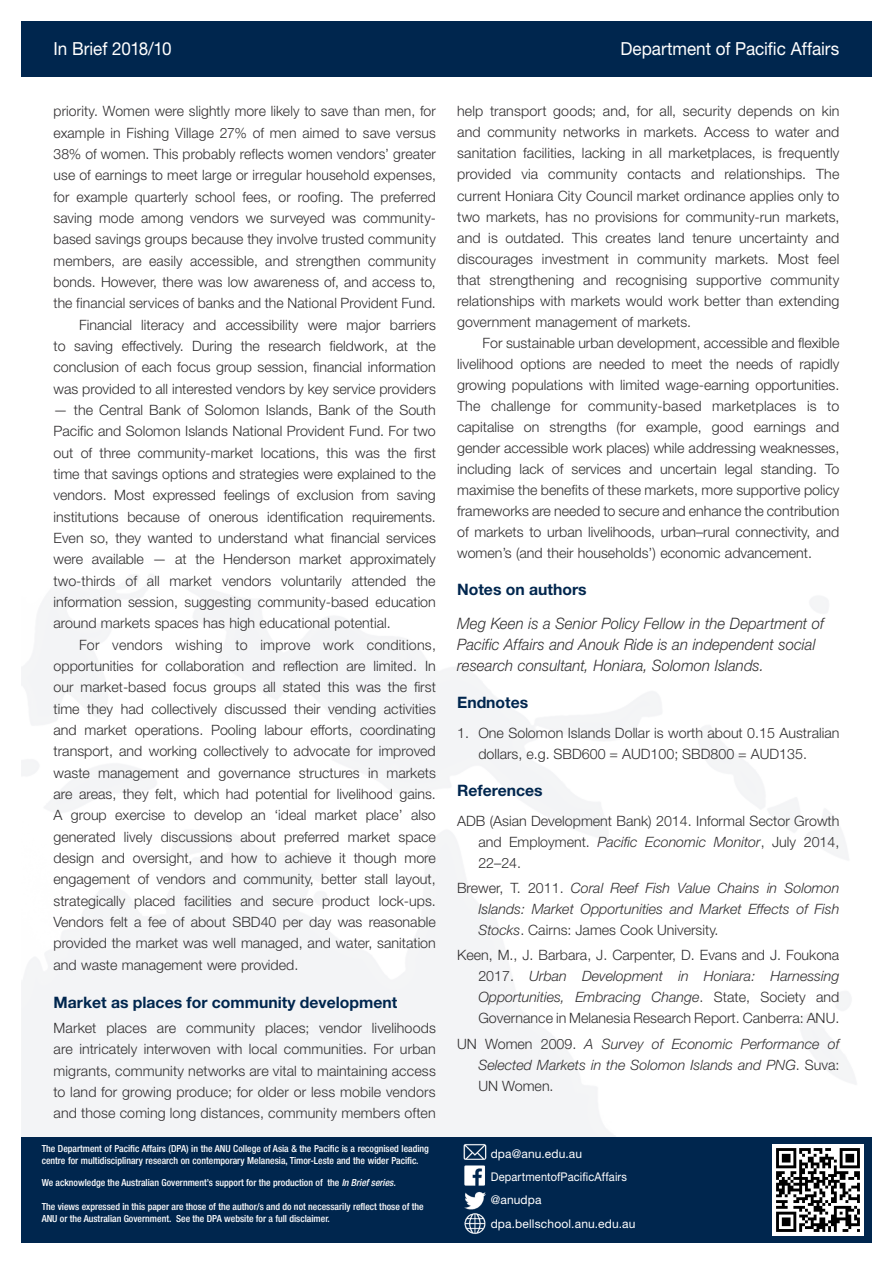
<style>
.page{position:relative;width:893px;height:1263px;background:#fff}
.page>*{position:absolute;margin:0;border:0;box-sizing:border-box;transform-origin:0 0}
.Heading{font:18px "Helvetica Neue LT Std";letter-spacing:-.005em;color:#fff;scale:.95 1}
.Author_notes{font:italic 300 15.75px/21px "Helvetica Neue LT Std";letter-spacing:.005em;color:#312f30;scale:.95 1}
.Heading_1{font:700 15.75px "Helvetica Neue LT Std";color:#00264e}
.PARA_2{font:300 14.25px/21.3px "Helvetica Neue LT Std";color:#312f30;text-align:justify}
.PARA_1{font:300 14.25px/21.3px "Helvetica Neue LT Std";letter-spacing:.01em;color:#312f30;text-align:justify}
.References{font:300 14.25px/21px "Helvetica Neue LT Std";color:#312f30;text-align:justify}
.References-2{font:italic 300 14.25px/21px "Helvetica Neue LT Std";color:#312f30;text-align:justify}
.PARA_2-2{font:12px "Helvetica Neue LT Std";letter-spacing:.015em;color:#fff}
.PARA_2-3{font:12px "Helvetica Neue LT Std";letter-spacing:.015em;color:#fff;scale:.92 1}
.t1{font:500 condensed 9.75px/12px "Helvetica Neue LT Std";color:#fff}
.s1{font-style:italic}
.s2{font-style:normal}
</style>
<div class="page">
<div style="left:21px;top:1137px;width:851px;height:105px;background:#00264e"></div>
<img style="left:772px;top:1144px;width:91px;height:91px">
<img style="left:463px;top:1144px;width:24px;height:90px">
<div style="left:21px;top:21px;width:851px;height:56px;background:#00264e"></div>
<p class="Heading" style="left:54px;top:38px;width:126px">In Brief 2018/10</p>
<p class="Heading" style="left:620px;top:38px;width:232px">Department of Pacific Affairs</p>
<p class="PARA_1" style="left:54px;top:100px;width:384px">priority. Women were slightly more likely to save than men, for example in Fishing Village 27% of men aimed to save versus 38% of women. This probably reflects women vendors’ greater use of earnings to meet large or irregular household expenses, for example quarterly school fees, or roofing. The preferred saving mode among vendors we surveyed was community&shy;based savings groups because they involve trusted community members, are easily accessible, and strengthen community bonds. However, there was low awareness of, and access to, the financial services of banks and the National Provident Fund.</p>
<p class="PARA_2" style="left:54px;top:314px;width:384px;text-indent:26px">Financial literacy and accessibility were major barriers to saving effectively. During the research fieldwork, at the conclusion of each focus group session, financial information was provided to all interested vendors by key service providers</p>
<p class="PARA_2" style="left:54px;top:399px;width:384px">— the Central Bank of Solomon Islands, Bank of the South Pacific and Solomon Islands National Provident Fund. For two out of three community-market locations, this was the first time that savings options and strategies were explained to the vendors. Most expressed feelings of exclusion from saving institutions because of onerous identification requirements.<br>Even so, they wanted to understand what financial services were available — at the Henderson market approximately two-thirds of all market vendors voluntarily attended the information session, suggesting community-based education around markets spaces has high educational potential.</p>
<p class="PARA_2" style="left:54px;top:634px;width:384px;text-indent:26px">For vendors wishing to improve work conditions, opportunities for collaboration and reflection are limited. In our market-based focus groups all stated this was the first time they had collectively discussed their vending activities and market operations. Pooling labour efforts, coordinating transport, and working collectively to advocate for improved waste management and governance structures in markets are areas, they felt, which had potential for livelihood gains.<br>A group exercise to develop an ‘ideal market place’ also generated lively discussions about preferred market space design and oversight, and how to achieve it though more engagement of vendors and community, better stall layout, strategically placed facilities and secure product lock-ups.<br>Vendors felt a fee of about SBD40 per day was reasonable provided the market was well managed, and water, sanitation and waste management were provided.</p>
<p class="Heading_1" style="left:54px;top:992px;width:345px">Market as places for community development</p>
<p class="PARA_1" style="left:54px;top:1017px;width:384px">Market places are community places; vendor livelihoods are intricately interwoven with local communities. For urban migrants, community networks are vital to maintaining access to land for growing produce; for older or less mobile vendors and those coming long distances, community members often</p>
<p class="t1" style="left:42px;top:1142px;width:389px">The Department of Pacific Affairs (DPA) in the ANU College of Asia &amp; the Pacific is a recognised leading centre for multidisciplinary research on contemporary Melanesia, Timor-Leste and the wider Pacific.</p>
<p class="t1" style="left:42px;top:1176px;width:356px">We acknowledge the Australian Government’s support for the production of the <span class="s1">In Brief series.</span></p>
<p class="t1" style="left:42px;top:1200px;width:383px">The views expressed in this paper are those of the author/s and do not necessarily reflect those of the<br>ANU or the Australian Government. See the DPA website for a full disclaimer.</p>
<p class="PARA_1" style="left:457px;top:101px;width:384px">help transport goods; and, for all, security depends on kin and community networks in markets. Access to water and sanitation facilities, lacking in all marketplaces, is frequently provided via community contacts and relationships. The current Honiara City Council market ordinance applies only to two markets, has no provisions for community-run markets, and is outdated. This creates land tenure uncertainty and discourages investment in community markets. Most feel that strengthening and recognising supportive community relationships with markets would work better than extending government management of markets.</p>
<p class="PARA_2" style="left:457px;top:332px;width:384px;text-indent:26px">For sustainable urban development, accessible and flexible livelihood options are needed to meet the needs of rapidly growing populations with limited wage-earning opportunities.<br>The challenge for community-based marketplaces is to capitalise on strengths (for example, good earnings and gender accessible work places) while addressing weaknesses, including lack of services and uncertain legal standing. To maximise the benefits of these markets, more supportive policy frameworks are needed to secure and enhance the contribution of markets to urban livelihoods, urban–rural connectivity, and women’s (and their households’) economic advancement.</p>
<p class="Heading_1" style="left:457px;top:580px;width:131px">Notes on authors</p>
<p class="Author_notes" style="left:457px;top:612px;width:388px">Meg Keen is a Senior Policy Fellow in the Department of<br>Pacific Affairs and Anouk Ride is an independent social research consultant, Honiara, Solomon Islands.</p>
<p class="Heading_1" style="left:457px;top:693px;width:73px">Endnotes</p>
<p class="PARA_2" style="left:478px;top:722px;width:362px;text-indent:-21px">1. One Solomon Islands Dollar is worth about 0.15 Australian dollars, e.g. SBD600 = AUD100; SBD800 = AUD135.</p>
<p class="Heading_1" style="left:457px;top:781px;width:87px">References</p>
<p class="References" style="left:478px;top:810px;width:363px;text-indent:-21px">ADB (Asian Development Bank) 2014. Informal Sector Growth and Employment. <span class="s1">Pacific Economic Monitor</span>, July 2014, 22–24.</p>
<p class="References-2" style="left:478px;top:877px;width:363px;text-indent:-21px"><span class="s2">Brewer, T. 2011.</span> Coral Reef Fish Value Chains in Solomon Islands: Market Opportunities and Market Effects of Fish Stocks<span class="s2">. Cairns: James Cook University.</span></p>
<p class="References" style="left:478px;top:944px;width:362px;text-indent:-21px">Keen, M., J. Barbara, J. Carpenter, D. Evans and J. Foukona 2017. <span class="s1">Urban Development in Honiara: Harnessing Opportunities, Embracing Change</span>. State, Society and Governance in Melanesia Research Report. Canberra: ANU.</p>
<p class="References-2" style="left:478px;top:1033px;width:362px;text-indent:-21px"><span class="s2">UN Women 2009.</span> A Survey of Economic Performance of Selected Markets in the Solomon Islands and PNG<span class="s2">. Suva:<br>UN Women.</span></p>
<p class="PARA_2-2" style="left:491px;top:1146px;width:93px">dpa@anu.edu.au</p>
<p class="PARA_2-3" style="left:491px;top:1170px;width:150px">DepartmentofPacificAffairs</p>
<p class="PARA_2-2" style="left:491px;top:1193px;width:52px">@anudpa</p>
<p class="PARA_2-2" style="left:491px;top:1216px;width:146px">dpa.bellschool.anu.edu.au</p>
</div>
